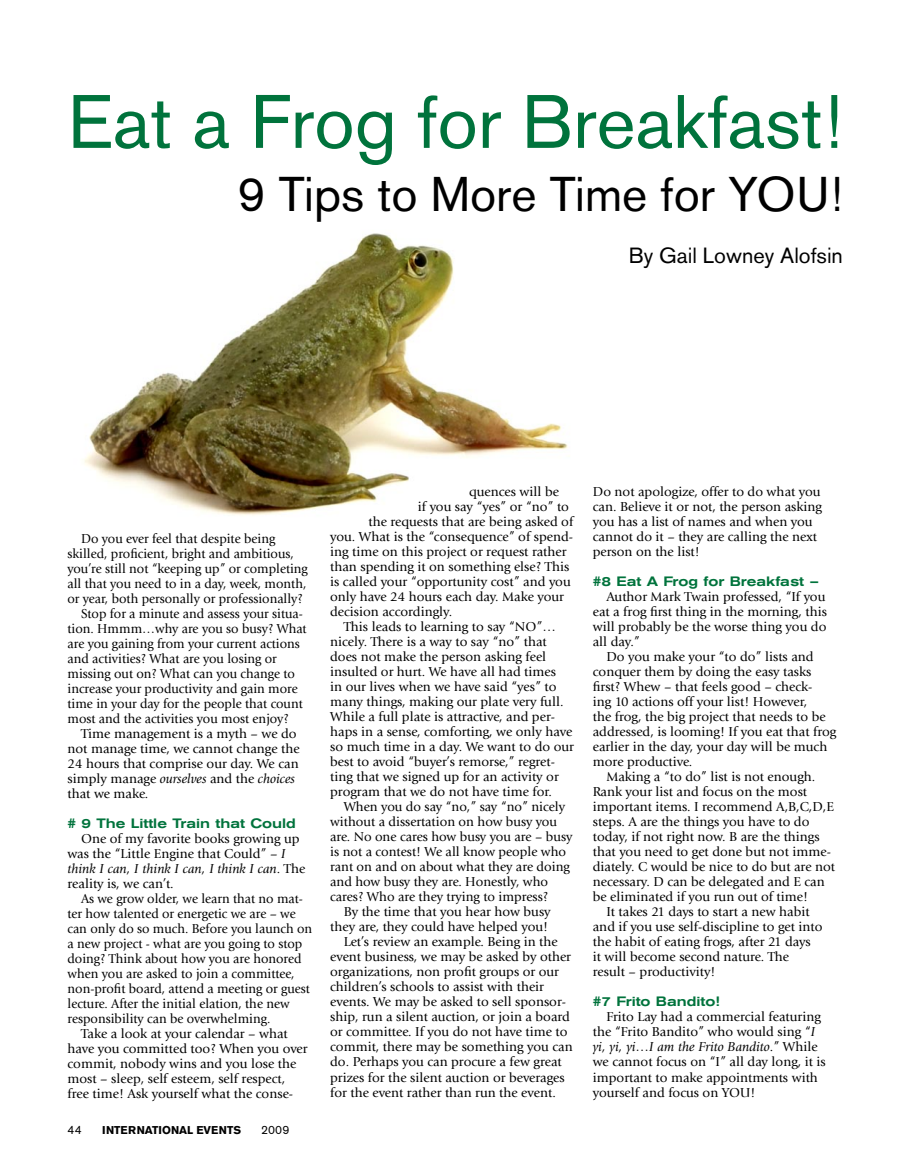
<style>
.page{position:relative;width:905px;height:1175px;background:#fff}
.page>*{position:absolute;margin:0;border:0;box-sizing:border-box;transform-origin:0 0}
.t1{font:74.85px "Akzidenz Grotesk BE";color:#00733c}
.t2{font:48.3px "Akzidenz Grotesk BE";color:#000}
.t3{font:21.75px "Akzidenz Grotesk BE";color:#000}
.t4{font:13.5px/15px "Giovanni";color:#000}
.t5{font:13.5px "Giovanni";color:#000;scale:.96 1}
.t6{font:500 expanded 13.5px "Akzidenz Grotesk BE";color:#00733c;scale:.96 1}
.t7{font:12px "Akzidenz Grotesk BE";letter-spacing:.01em;color:#000}
.t8{font:700 11.25px "Akzidenz Grotesk BE";color:#000}
.s1{font-style:italic}
</style>
<div class="page">
<img style="left:84px;top:233px;width:484px;height:283px">
<h1 class="t1" style="left:68px;top:77px;width:776px">Eat a Frog for Breakfast!</h1>
<h2 class="t2" style="left:237px;top:165px;width:607px">9 Tips to More Time for YOU!</h2>
<h3 class="t3" style="left:628px;top:243px;width:216px">By Gail Lowney Alofsin</h3>
<p class="t5" style="left:81px;top:531px;width:204px">Do you ever feel that despite being</p>
<p class="t5" style="left:68px;top:546px;width:237px">skilled, proficient, bright and ambitious,</p>
<p class="t5" style="left:68px;top:561px;width:252px">you’re still not “keeping up” or completing</p>
<p class="t5" style="left:68px;top:576px;width:250px">all that you need to in a day, week, month,</p>
<p class="t5" style="left:68px;top:591px;width:246px">or year, both personally or professionally?</p>
<p class="t5" style="left:81px;top:606px;width:232px">Stop for a minute and assess your situa-</p>
<p class="t5" style="left:68px;top:621px;width:250px">tion. Hmmm…why are you so busy? What</p>
<p class="t5" style="left:68px;top:636px;width:243px">are you gaining from your current actions</p>
<p class="t5" style="left:68px;top:651px;width:219px">and activities? What are you losing or</p>
<p class="t5" style="left:68px;top:666px;width:238px">missing out on? What can you change to</p>
<p class="t5" style="left:68px;top:681px;width:241px">increase your productivity and gain more</p>
<p class="t5" style="left:68px;top:696px;width:246px">time in your day for the people that count</p>
<p class="t5" style="left:68px;top:711px;width:232px">most and the activities you most enjoy?</p>
<p class="t4" style="left:81px;top:726px;width:217px">Time management is a myth – we do</p>
<p class="t4" style="left:68px;top:741px;width:234px">not manage time, we cannot change the</p>
<p class="t4" style="left:68px;top:756px;width:233px">24 hours that comprise our day. We can</p>
<p class="t4" style="left:68px;top:771px;width:229px">simply manage <span class="s1">ourselves</span> and the <span class="s1">choices</span></p>
<p class="t4" style="left:68px;top:786px;width:82px">that we make.</p>
<p class="t6" style="left:68px;top:815px;width:239px"># 9 The Little Train that Could</p>
<p class="t4" style="left:68px;top:831px;width:239px;text-indent:14px">One of my favorite books growing up was the “Little Engine that Could” – <span class="s1">I think I can, I think I can, I think I can</span>. The reality is, we can’t.</p>
<p class="t5" style="left:81px;top:891px;width:233px">As we grow older, we learn that no mat-</p>
<p class="t5" style="left:68px;top:906px;width:239px">ter how talented or energetic we are – we</p>
<p class="t5" style="left:68px;top:921px;width:256px">can only do so much. Before you launch on</p>
<p class="t5" style="left:68px;top:936px;width:246px">a new project - what are you going to stop</p>
<p class="t5" style="left:68px;top:951px;width:245px">doing? Think about how you are honored</p>
<p class="t5" style="left:68px;top:966px;width:238px">when you are asked to join a committee,</p>
<p class="t5" style="left:68px;top:981px;width:254px">non-profit board, attend a meeting or guest</p>
<p class="t5" style="left:68px;top:996px;width:233px">lecture. After the initial elation, the new</p>
<p class="t5" style="left:68px;top:1011px;width:213px">responsibility can be overwhelming.</p>
<p class="t4" style="left:81px;top:1026px;width:208px">Take a look at your calendar – what</p>
<p class="t4" style="left:68px;top:1041px;width:242px">have you committed too? When you over</p>
<p class="t4" style="left:68px;top:1056px;width:230px">commit, nobody wins and you lose the</p>
<p class="t4" style="left:68px;top:1071px;width:219px">most – sleep, self esteem, self respect,</p>
<p class="t4" style="left:68px;top:1086px;width:227px">free time! Ask yourself what the conse-</p>
<p class="t7" style="left:68px;top:1123px;width:16px">44</p>
<p class="t8" style="left:102px;top:1124px;width:141px">INTERNATIONAL EVENTS</p>
<p class="t7" style="left:261px;top:1123px;width:30px">2009</p>
<p class="t4" style="left:469px;top:484px;width:91px">quences will be</p>
<p class="t4" style="left:418px;top:499px;width:152px">if you say “yes” or “no” to</p>
<p class="t4" style="left:368px;top:514px;width:206px">the requests that are being asked of</p>
<p class="t4" style="left:330px;top:529px;width:244px">you. What is the “consequence” of spend-</p>
<p class="t4" style="left:330px;top:544px;width:238px">ing time on this project or request rather</p>
<p class="t4" style="left:330px;top:559px;width:240px">than spending it on something else? This</p>
<p class="t4" style="left:330px;top:574px;width:242px">is called your “opportunity cost” and you</p>
<p class="t4" style="left:330px;top:589px;width:235px">only have 24 hours each day. Make your</p>
<p class="t4" style="left:330px;top:604px;width:123px">decision accordingly.</p>
<p class="t4" style="left:344px;top:619px;width:214px">This leads to learning to say “NO”…</p>
<p class="t4" style="left:330px;top:634px;width:218px">nicely. There is a way to say “no” that</p>
<p class="t4" style="left:330px;top:649px;width:217px">does not make the person asking feel</p>
<p class="t4" style="left:330px;top:664px;width:227px">insulted or hurt. We have all had times</p>
<p class="t4" style="left:330px;top:679px;width:228px">in our lives when we have said “yes” to</p>
<p class="t4" style="left:330px;top:694px;width:235px">many things, making our plate very full.</p>
<p class="t4" style="left:330px;top:709px;width:226px">While a full plate is attractive, and per-</p>
<p class="t4" style="left:330px;top:724px;width:244px">haps in a sense, comforting, we only have</p>
<p class="t4" style="left:330px;top:739px;width:245px">so much time in a day. We want to do our</p>
<p class="t4" style="left:330px;top:754px;width:226px">best to avoid “buyer’s remorse,” regret-</p>
<p class="t4" style="left:330px;top:769px;width:230px">ting that we signed up for an activity or</p>
<p class="t4" style="left:330px;top:784px;width:223px">program that we do not have time for.</p>
<p class="t4" style="left:344px;top:799px;width:223px">When you do say “no,” say “no” nicely</p>
<p class="t4" style="left:330px;top:814px;width:228px">without a dissertation on how busy you</p>
<p class="t4" style="left:330px;top:829px;width:244px">are. No one cares how busy you are – busy</p>
<p class="t4" style="left:330px;top:844px;width:237px">is not a contest! We all know people who</p>
<p class="t4" style="left:330px;top:859px;width:241px">rant on and on about what they are doing</p>
<p class="t4" style="left:330px;top:874px;width:219px">and how busy they are. Honestly, who</p>
<p class="t4" style="left:330px;top:889px;width:220px">cares? Who are they trying to impress?</p>
<p class="t4" style="left:344px;top:904px;width:208px">By the time that you hear how busy</p>
<p class="t4" style="left:330px;top:919px;width:219px">they are, they could have helped you!</p>
<p class="t4" style="left:344px;top:934px;width:216px">Let’s review an example. Being in the</p>
<p class="t4" style="left:330px;top:949px;width:242px">event business, we may be asked by other</p>
<p class="t4" style="left:330px;top:964px;width:230px">organizations, non profit groups or our</p>
<p class="t4" style="left:330px;top:979px;width:215px">children’s schools to assist with their</p>
<p class="t4" style="left:330px;top:994px;width:237px">events. We may be asked to sell sponsor-</p>
<p class="t4" style="left:330px;top:1009px;width:241px">ship, run a silent auction, or join a board</p>
<p class="t4" style="left:330px;top:1024px;width:239px">or committee. If you do not have time to</p>
<p class="t4" style="left:330px;top:1039px;width:244px">commit, there may be something you can</p>
<p class="t4" style="left:330px;top:1054px;width:233px">do. Perhaps you can procure a few great</p>
<p class="t4" style="left:330px;top:1069px;width:236px">prizes for the silent auction or beverages</p>
<p class="t4" style="left:330px;top:1084px;width:227px">for the event rather than run the event.</p>
<p class="t4" style="left:592px;top:484px;width:230px">Do not apologize, offer to do what you can. Believe it or not, the person asking you has a list of names and when you cannot do it – they are calling the next person on the list!</p>
<p class="t6" style="left:592px;top:574px;width:237px">#8 Eat A Frog for Breakfast –</p>
<p class="t4" style="left:592px;top:589px;width:235px;text-align:justify;text-indent:14px">Author Mark Twain professed, “If you eat a frog first thing in the morning, this will probably be the worse thing you do all day.”</p>
<p class="t4" style="left:606px;top:649px;width:209px">Do you make your “to do” lists and</p>
<p class="t4" style="left:592px;top:664px;width:220px">conquer them by doing the easy tasks</p>
<p class="t4" style="left:592px;top:679px;width:221px">first? Whew – that feels good – check-</p>
<p class="t4" style="left:592px;top:694px;width:216px">ing 10 actions off your list! However,</p>
<p class="t4" style="left:592px;top:709px;width:234px">the frog, the big project that needs to be</p>
<p class="t4" style="left:592px;top:724px;width:245px">addressed, is looming! If you eat that frog</p>
<p class="t4" style="left:592px;top:739px;width:236px">earlier in the day, your day will be much</p>
<p class="t4" style="left:592px;top:754px;width:101px">more productive.</p>
<p class="t4" style="left:606px;top:769px;width:210px">Making a “to do” list is not enough.</p>
<p class="t4" style="left:592px;top:784px;width:216px">Rank your list and focus on the most</p>
<p class="t4" style="left:592px;top:799px;width:243px">important items. I recommend A,B,C,D,E</p>
<p class="t4" style="left:592px;top:814px;width:218px">steps. A are the things you have to do</p>
<p class="t4" style="left:592px;top:829px;width:228px">today, if not right now. B are the things</p>
<p class="t4" style="left:592px;top:844px;width:239px">that you need to get done but not imme-</p>
<p class="t4" style="left:592px;top:859px;width:244px">diately. C would be nice to do but are not</p>
<p class="t4" style="left:592px;top:874px;width:233px">necessary. D can be delegated and E can</p>
<p class="t4" style="left:592px;top:889px;width:217px">be eliminated if you run out of time!</p>
<p class="t4" style="left:606px;top:904px;width:205px">It takes 21 days to start a new habit</p>
<p class="t4" style="left:592px;top:919px;width:231px">and if you use self-discipline to get into</p>
<p class="t4" style="left:592px;top:934px;width:219px">the habit of eating frogs, after 21 days</p>
<p class="t4" style="left:592px;top:949px;width:198px">it will become second nature. The</p>
<p class="t4" style="left:592px;top:964px;width:124px">result – productivity!</p>
<p class="t6" style="left:592px;top:994px;width:134px">#7 Frito Bandito!</p>
<p class="t4" style="left:592px;top:1009px;width:234px;text-indent:14px">Frito Lay had a commercial featuring the “Frito Bandito” who would sing “<span class="s1">I yi, yi, yi</span>…<span class="s1">I am the Frito Bandito</span>.” While we cannot focus on “I” all day long, it is important to make appointments with yourself and focus on YOU!</p>
</div>
